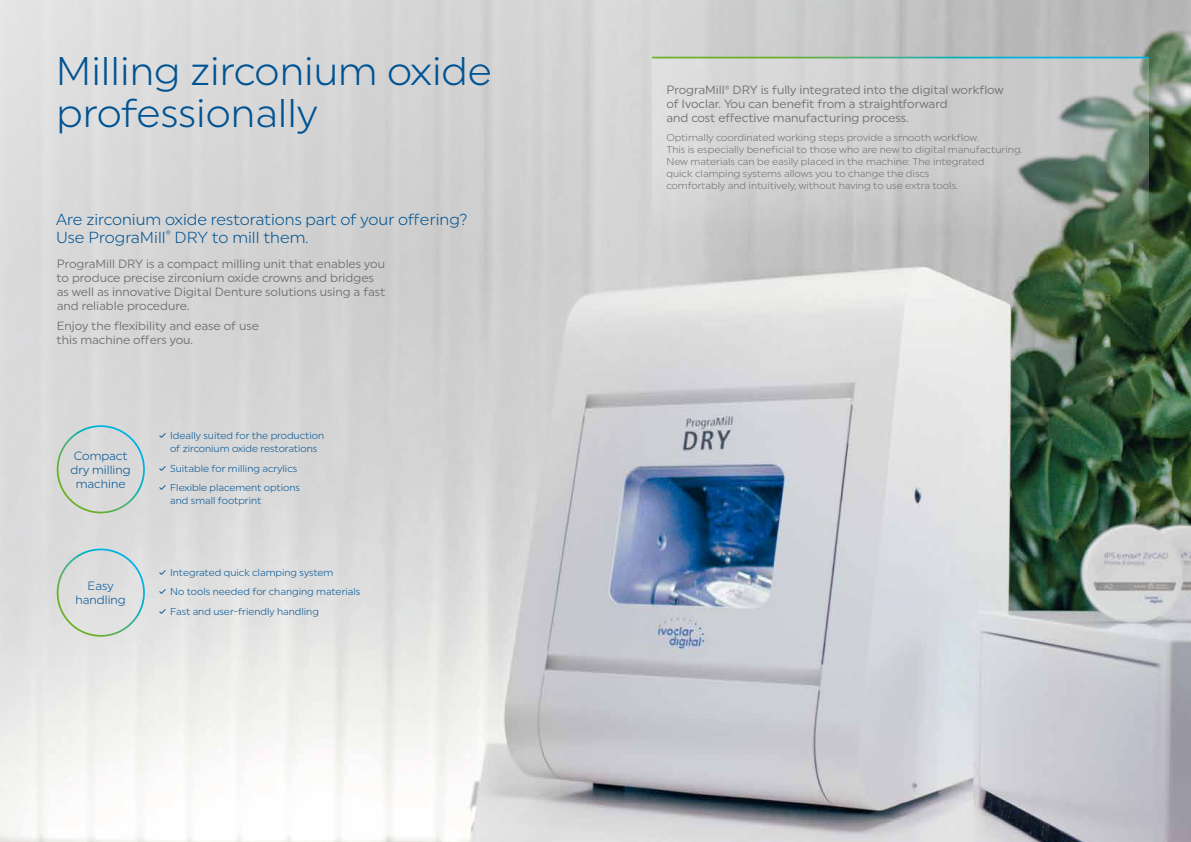
<style>
.page{position:relative;width:1191px;height:842px;background:#fff}
.page>*{position:absolute;margin:0;border:0;box-sizing:border-box;transform-origin:0 0}
.t1{font:40px/42px "Uniform Pro Lgt";color:#005392}
.t2{font:16px/18px "Uniform Pro Lgt";color:#005392}
.t3{font:12px/14px "Uniform Pro";color:#707172}
.t4{font:12px/14px "Uniform Pro Lgt";color:#005392;text-align:center}
.t5{font:10px/12px "Uniform Pro Lgt";color:#707172}
.t6{font:10px/13px "Uniform Pro Lgt";color:#005392;text-align:center}
.s1{font-family:"Uniform Pro";font-weight:500}
</style>
<div class="page">
<img style="left:0;top:0;width:1191px;height:842px">
<svg style="left:652px;top:58px;width:496px;height:184px;background:#bfc2c0"></svg>
<hr style="left:652px;top:57px;width:496px;height:1px;background:#fff">
<div style="left:57px;top:425px;width:88px;height:88px;border:2px solid #fff;border-radius:50%"></div>
<div style="left:57px;top:549px;width:88px;height:88px;border:2px solid #fff;border-radius:50%"></div>
<h1 class="t1" style="left:56px;top:49px;width:438px">Milling zirconium oxide professionally</h1>
<h2 class="t2" style="left:56px;top:210px;width:413px">Are zirconium oxide restorations part of your offering?<br>Use PrograMill<sup>®</sup> DRY to mill them.</h2>
<p class="t3" style="left:57px;top:257px;width:330px">PrograMill DRY is a compact milling unit that enables you to produce precise zirconium oxide crowns and bridges as well as innovative Digital Denture solutions using a fast and reliable procedure.</p>
<p class="t3" style="left:57px;top:318px;width:204px">Enjoy the flexibility and ease of use this machine offers you.</p>
<p class="t4" style="left:71px;top:449px;width:62px">Compact dry milling machine</p>
<p class="t4" style="left:75px;top:578px;width:52px">Easy handling</p>
<p class="t6" style="left:159px;top:429px;width:167px"><span class="s1">✓</span> Ideally suited for the production of zirconium oxide restorations</p>
<p class="t6" style="left:159px;top:461px;width:140px"><span class="s1">✓</span> Suitable for milling acrylics</p>
<p class="t6" style="left:170px;top:481px;width:131px;text-align:left;text-indent:-11px"><span class="s1">✓</span> Flexible placement options and small footprint</p>
<p class="t6" style="left:159px;top:565px;width:176px"><span class="s1">✓</span> Integrated quick clamping system</p>
<p class="t6" style="left:159px;top:585px;width:203px"><span class="s1">✓</span> No tools needed for changing materials</p>
<p class="t6" style="left:159px;top:604px;width:162px"><span class="s1">✓</span> Fast and user-friendly handling</p>
<p class="t3" style="left:666px;top:83px;width:339px">PrograMill<sup>®</sup> DRY is fully integrated into the digital workflow of Ivoclar. You can benefit from a straightforward<br>and cost effective manufacturing process.</p>
<p class="t5" style="left:666px;top:131px;width:358px">Optimally coordinated working steps provide a smooth workflow.<br>This is especially beneficial to those who are new to digital manufacturing.<br>New materials can be easily placed in the machine: The integrated<br>quick clamping systems allows you to change the discs<br>comfortably and intuitively, without having to use extra tools.</p>
</div>
